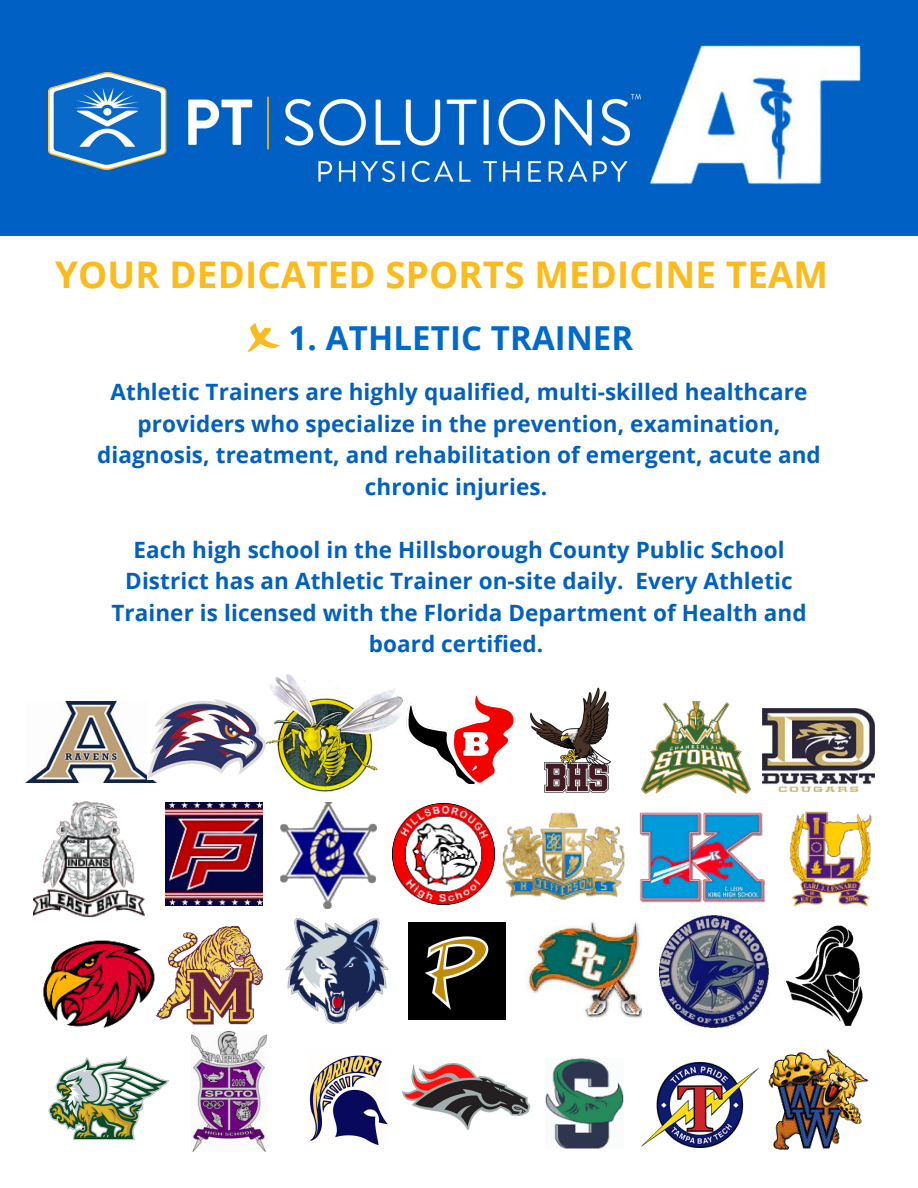
<style>
.page{position:relative;width:918px;height:1188px;background:#fff}
.page>*{position:absolute;margin:0;border:0;box-sizing:border-box;transform-origin:0 0}
.t1{font:700 36.75px "Open Sans";letter-spacing:.005em;color:#fcbb1c}
.t2{font:700 33px "Open Sans";letter-spacing:.005em;color:#006aca}
.t3{font:700 22.5px/31.5px "Open Sans";letter-spacing:.005em;color:#0060c4;text-align:center}
</style>
<div class="page">
<div style="left:0;top:0;width:918px;height:235px;background:#0060c4"></div>
<img style="left:49px;top:72px;width:591px;height:110px">
<img style="left:640px;top:45px;width:221px;height:140px">
<img style="left:156px;top:926px;width:107px;height:99px">
<img style="left:49px;top:1056px;width:120px;height:84px">
<img style="left:266px;top:675px;width:135px;height:117px">
<img style="left:26px;top:701px;width:130px;height:81px">
<img style="left:642px;top:1062px;width:117px;height:86px">
<img style="left:530px;top:687px;width:81px;height:106px">
<img style="left:401px;top:694px;width:115px;height:91px">
<img style="left:642px;top:701px;width:109px;height:92px">
<img style="left:762px;top:708px;width:113px;height:83px">
<img style="left:33px;top:801px;width:112px;height:117px">
<img style="left:166px;top:802px;width:97px;height:104px">
<img style="left:280px;top:802px;width:97px;height:106px">
<img style="left:392px;top:803px;width:103px;height:102px">
<img style="left:502px;top:812px;width:123px;height:88px">
<img style="left:639px;top:812px;width:127px;height:91px">
<img style="left:789px;top:811px;width:83px;height:95px">
<img style="left:43px;top:940px;width:113px;height:88px">
<img style="left:285px;top:919px;width:104px;height:104px">
<img style="left:408px;top:923px;width:97px;height:97px">
<img style="left:526px;top:922px;width:116px;height:97px">
<img style="left:785px;top:925px;width:78px;height:101px">
<img style="left:659px;top:916px;width:109px;height:111px">
<img style="left:191px;top:1032px;width:76px;height:120px">
<img style="left:309px;top:1055px;width:79px;height:90px">
<img style="left:402px;top:1063px;width:129px;height:67px">
<img style="left:546px;top:1058px;width:77px;height:90px">
<img style="left:768px;top:1049px;width:101px;height:102px">
<img style="left:148px;top:700px;width:118px;height:79px">
<svg style="left:247px;top:323px;width:33px;height:29px"></svg>
<h1 class="t1" style="left:55px;top:249px;width:774px">YOUR DEDICATED SPORTS MEDICINE TEAM</h1>
<h2 class="t2" style="left:289px;top:314px;width:346px">1. ATHLETIC TRAINER</h2>
<p class="t3" style="left:97px;top:376px;width:725px">Athletic Trainers are highly qualified, multi-skilled healthcare providers who specialize in the prevention, examination, diagnosis, treatment, and rehabilitation of emergent, acute and chronic injuries.</p>
<p class="t3" style="left:111px;top:533px;width:697px">Each high school in the Hillsborough County Public School District has an Athletic Trainer on-site daily. Every Athletic Trainer is licensed with the Florida Department of Health and board certified.</p>
</div>
